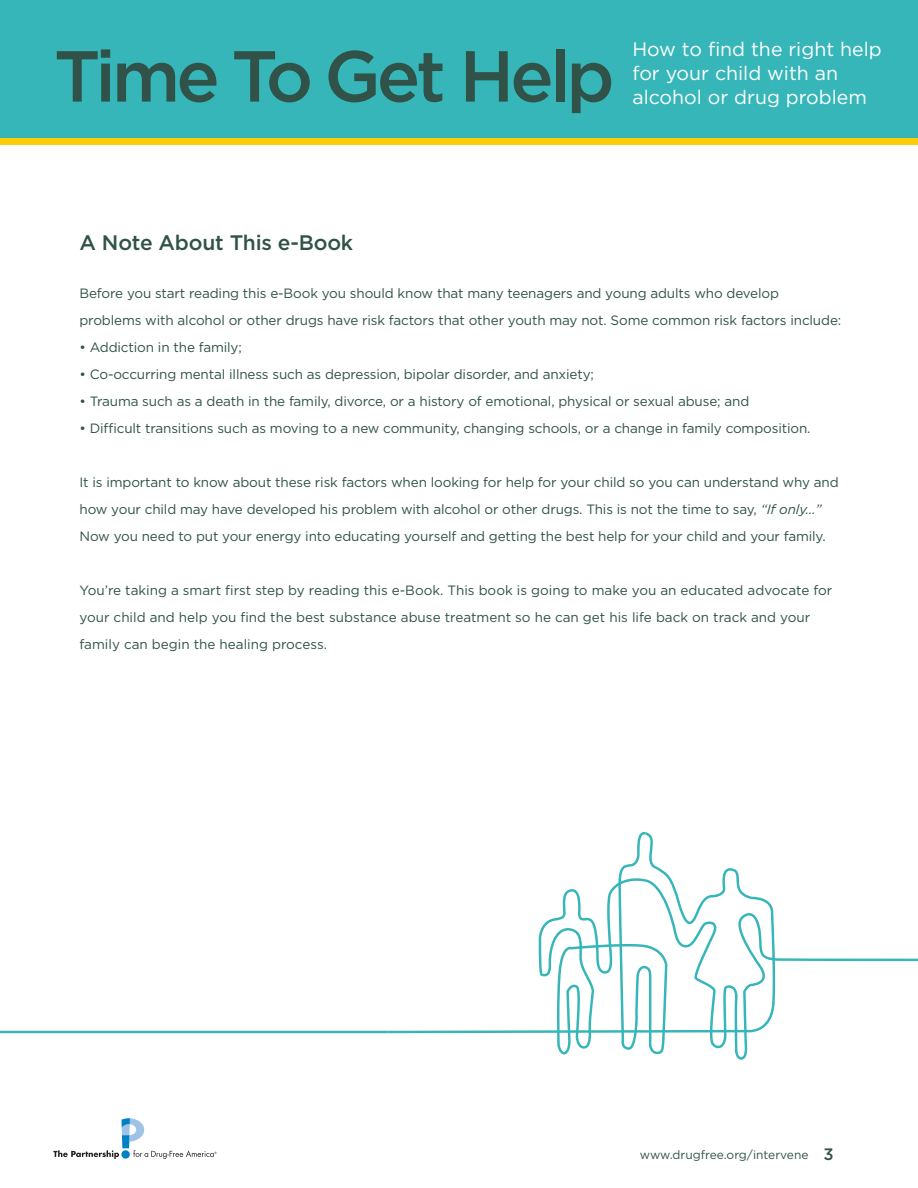
<style>
.page{position:relative;width:918px;height:1188px;background:#fff}
.page>*{position:absolute;margin:0;border:0;box-sizing:border-box;transform-origin:0 0}
.t1{font:500 72px "Gotham";letter-spacing:-.055em;color:#305249}
.t2{font:500 21px "Gotham";letter-spacing:-.01em;color:#305249}
.t3{font:19.5px/24px "Gotham";color:#fff}
.t4{font:500 16.5px "Gotham";color:#305249}
.t5{font:13.5px/27px "Gotham";letter-spacing:-.01em;color:#305249}
.t6{font:12px "Gotham";color:#305249}
.s1{font-style:italic}
</style>
<div class="page">
<div style="left:0;top:0;width:918px;height:140px;background:#36b6b9"></div>
<div style="left:0;top:138px;width:918px;height:7px;background:#fccc0a"></div>
<svg style="left:53px;top:1118px;width:164px;height:41px"></svg>
<svg style="left:557px;top:958px;width:361px;height:102px"></svg>
<svg style="left:388px;top:832px;width:387px;height:201px"></svg>
<hr style="left:0;top:1031px;width:389px;height:2px;background:#36b6b9">
<h1 class="t1" style="left:54px;top:35px;width:562px">Time To Get Help</h1>
<h3 class="t3" style="left:632px;top:37px;width:251px">How to find the right help for your child with an alcohol or drug problem</h3>
<h2 class="t2" style="left:80px;top:231px;width:275px">A Note About This e-Book</h2>
<p class="t5" style="left:80px;top:280px;width:763px">Before you start reading this e-Book you should know that many teenagers and young adults who develop problems with alcohol or other drugs have risk factors that other youth may not. Some common risk factors include:</p>
<p class="t5" style="left:80px;top:334px;width:164px">• Addiction in the family;</p>
<p class="t5" style="left:80px;top:361px;width:516px">• Co-occurring mental illness such as depression, bipolar disorder, and anxiety;</p>
<p class="t5" style="left:80px;top:388px;width:671px">• Trauma such as a death in the family, divorce, or a history of emotional, physical or sexual abuse; and</p>
<p class="t5" style="left:80px;top:415px;width:733px">• Difficult transitions such as moving to a new community, changing schools, or a change in family composition.</p>
<p class="t5" style="left:80px;top:469px;width:761px">It is important to know about these risk factors when looking for help for your child so you can understand why and how your child may have developed his problem with alcohol or other drugs. This is not the time to say, <span class="s1">“If only…”<br></span>Now you need to put your energy into educating yourself and getting the best help for your child and your family.</p>
<p class="t5" style="left:80px;top:577px;width:754px">You’re taking a smart first step by reading this e-Book. This book is going to make you an educated advocate for your child and help you find the best substance abuse treatment so he can get his life back on track and your family can begin the healing process.</p>
<p class="t6" style="left:640px;top:1148px;width:170px">www.drugfree.org/intervene</p>
<p class="t4" style="left:824px;top:1145px;width:12px">3</p>
</div>
